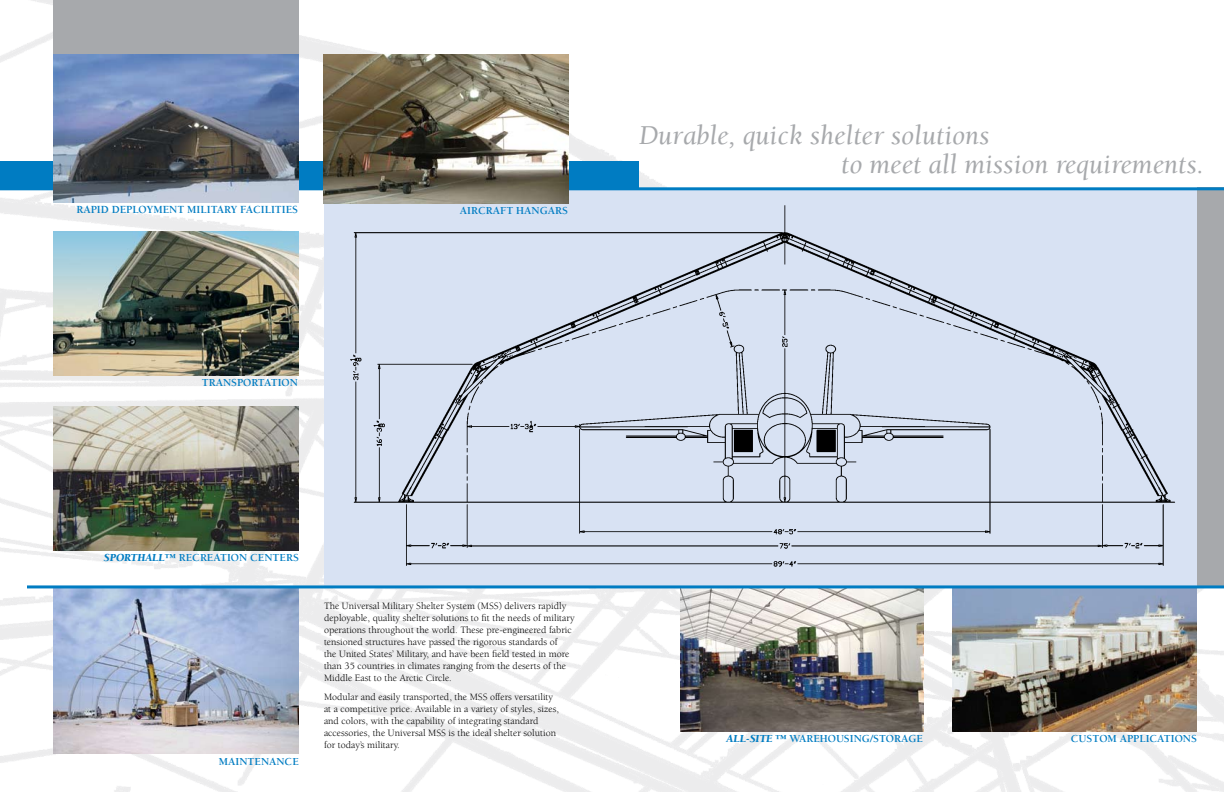
<style>
.page{position:relative;width:1224px;height:792px;background:#fff}
.page>*{position:absolute;margin:0;border:0;box-sizing:border-box;transform-origin:0 0}
.t1{font:italic 28px/29px "Berkeley";color:#a7a9ac}
.t2{font:700 11.2px "Berkeley";color:#007cc2}
.t3{font:700 11px "Berkeley";color:#007cc2}
.t4{font:italic 900 11px "Berkeley";color:#007cc2}
.t5{font:10px/12px "Berkeley";color:#000}
.s1{font-weight:700;font-style:normal}
</style>
<div class="page">
<img style="left:0;top:0;width:1224px;height:792px">
<div style="left:1197px;top:187px;width:27px;height:400px;background:#a7a9ac"></div>
<div style="left:0;top:161px;width:639px;height:27px;background:#007cc2"></div>
<div style="left:53px;top:0;width:246px;height:78px;background:#a7a9ac"></div>
<img style="left:324px;top:190px;width:873px;height:395px">
<hr style="left:0;top:187px;width:1224px;height:3px;background:#007cc2">
<img style="left:680px;top:588px;width:243px;height:144px">
<img style="left:324px;top:54px;width:245px;height:149px">
<img style="left:952px;top:588px;width:245px;height:144px">
<img style="left:53px;top:588px;width:246px;height:166px">
<img style="left:53px;top:231px;width:245px;height:144px">
<img style="left:54px;top:407px;width:245px;height:144px">
<hr style="left:27px;top:585px;width:1197px;height:3px;background:#007cc2">
<img style="left:53px;top:54px;width:246px;height:148px">
<p class="t2" style="left:77px;top:203px;width:7px">RAPI</p>
<p class="t2" style="left:101px;top:203px;width:27px">D DEPLO</p>
<p class="t2" style="left:147px;top:203px;width:16px">YMENT</p>
<p class="t2" style="left:187px;top:203px;width:8px">MILITAR</p>
<p class="t2" style="left:231px;top:203px;width:17px">Y FACILITIES</p>
<p class="t3" style="left:202px;top:377px;width:8px">TRANSPORTATION</p>
<p class="t3" style="left:460px;top:205px;width:110px">AIRCRAFT HANGARS</p>
<h1 class="t1" style="left:841px;top:121px;width:364px;text-indent:-202px">Durable, quick shelter solutions<br>to meet all mission requirements.</h1>
<p class="t4" style="left:104px;top:552px;width:83px">SPORTHALL™ <span class="s1">RECREATION</span></p>
<p class="t3" style="left:250px;top:552px;width:8px">CENTERS</p>
<p class="t3" style="left:219px;top:756px;width:9px">MAINTENANCE</p>
<p class="t5" style="left:324px;top:600px;width:252px">The Universal Military Shelter System (MSS) delivers rapidly deployable, quality shelter solutions to fit the needs of military operations throughout the world. These pre-engineered fabric tensioned structures have passed the rigorous standards of<br>the United States’ Military, and have been field tested in more than 35 countries in climates ranging from the deserts of the Middle East to the Arctic Circle.</p>
<p class="t5" style="left:324px;top:691px;width:236px">Modular and easily transported, the MSS offers versatility at a competitive price. Available in a variety of styles, sizes, and colors, with the capability of integrating standard accessories, the Universal MSS is the ideal shelter solution for today’s military.</p>
<p class="t4" style="left:726px;top:733px;width:81px">ALL-SITE ™ <span class="s1">WARE</span></p>
<p class="t3" style="left:820px;top:732px;width:16px">HOUSIN</p>
<p class="t3" style="left:862px;top:732px;width:26px">G/STORA</p>
<p class="t3" style="left:908px;top:732px;width:15px">GE</p>
<p class="t3" style="left:1071px;top:732px;width:128px">CUSTOM APPLICATIONS</p>
</div>
